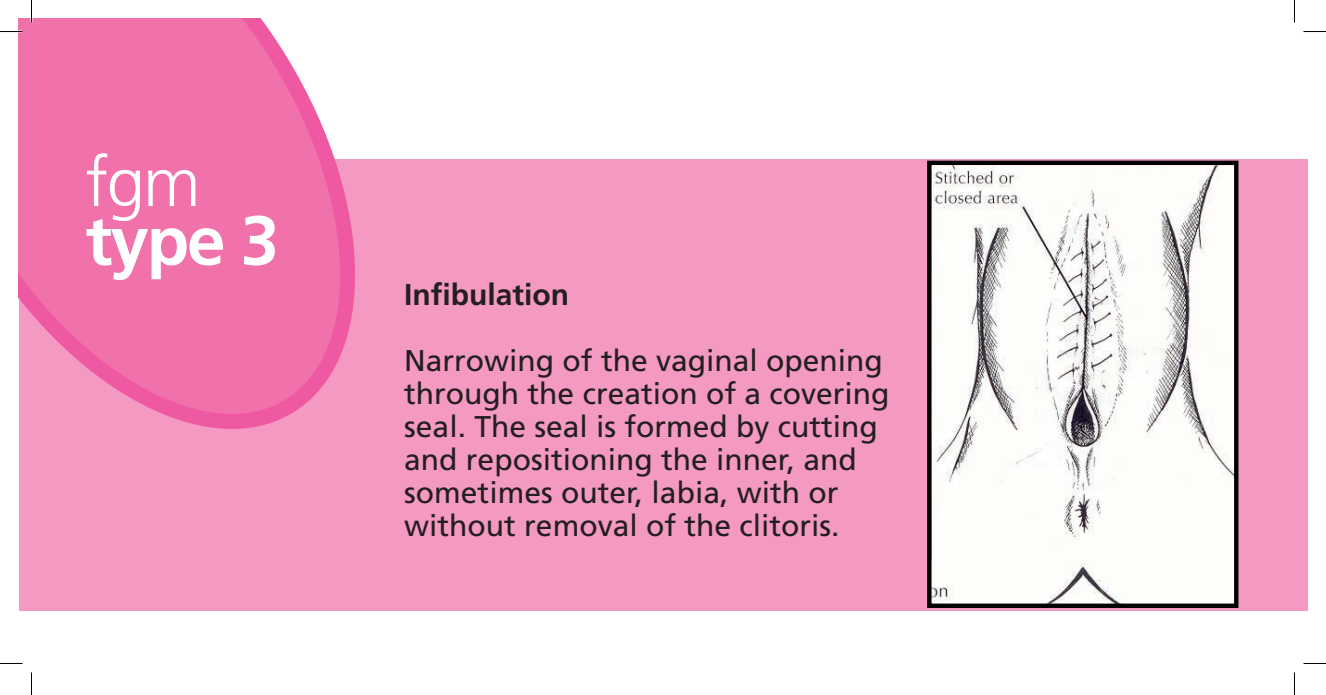
<style>
.page{position:relative;width:1326px;height:695px;background:#fff}
.page>*{position:absolute;margin:0;border:0;box-sizing:border-box;transform-origin:0 0}
.t1{font:700 69.3px "Frutiger";color:#fff}
.t2{font:300 69.3px "Frutiger";color:#fff}
.t3{font:30px/33px "Frutiger";color:#231f20}
.t4{font:700 30px "Frutiger";color:#231f20}
</style>
<div class="page">
<div style="left:19px;top:159px;width:1288px;height:451px;background:#f499c2"></div>
<svg style="left:19px;top:19px;width:336px;height:410px"></svg>
<img style="left:932px;top:166px;width:301px;height:436px">
<div style="left:927px;top:161px;width:311px;height:446px;border:4px solid #000"></div>
<svg style="left:0;top:31px;width:22px;height:1px"></svg>
<svg style="left:1303px;top:31px;width:23px;height:1px"></svg>
<svg style="left:0;top:663px;width:22px;height:1px"></svg>
<svg style="left:1303px;top:663px;width:23px;height:1px"></svg>
<svg style="left:31px;top:0;width:1px;height:23px"></svg>
<svg style="left:31px;top:672px;width:1px;height:22px"></svg>
<svg style="left:1294px;top:0;width:1px;height:23px"></svg>
<svg style="left:1294px;top:672px;width:1px;height:22px"></svg>
<h1 class="t2" style="left:86px;top:143px;width:117px">fgm</h1>
<h1 class="t1" style="left:86px;top:200px;width:195px">type 3</h1>
<p class="t4" style="left:404px;top:276px;width:166px">Infibulation</p>
<p class="t3" style="left:404px;top:343px;width:487px">Narrowing of the vaginal opening through the creation of a covering seal. The seal is formed by cutting and repositioning the inner, and sometimes outer, labia, with or without removal of the clitoris.</p>
</div>
